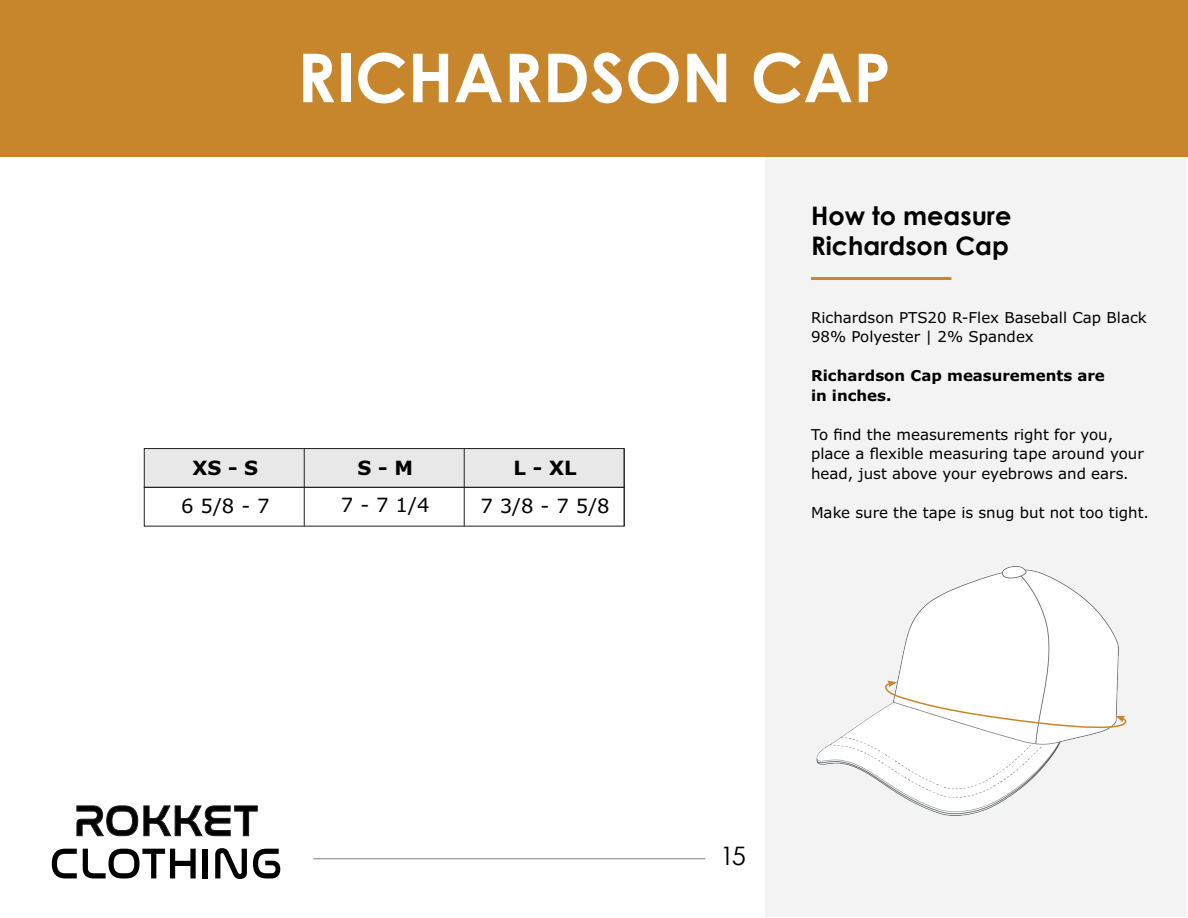
<style>
.page{position:relative;width:1188px;height:918px;background:#fff}
.page>*{position:absolute;margin:0;border:0;box-sizing:border-box;transform-origin:0 0}
.t1{font:700 67.5px "Century Gothic";color:#fff}
.t2{font:700 25.5px/30px "Century Gothic";color:#000}
.t3{font:25.5px "Century Gothic";color:#000}
.t4{font:19.65px "Verdana Pro";color:#000}
.t5{font:700 19.65px "Verdana Pro";color:#000}
.t6{font:15px/19.5px "Verdana Pro";color:#000}
.t7{font:700 15px/19.5px "Verdana Pro";color:#000}
</style>
<div class="page">
<hr style="left:313px;top:859px;width:392px;height:1px;background:#7d817e">
<div style="left:1px;top:0;width:1187px;height:157px;background:#c7862b"></div>
<div style="left:765px;top:157px;width:422px;height:760px;background:#f3f3f3"></div>
<svg style="left:76px;top:805px;width:182px;height:32px"></svg>
<svg style="left:52px;top:849px;width:25px;height:29px"></svg>
<svg style="left:83px;top:849px;width:113px;height:29px"></svg>
<div style="left:203px;top:849px;width:5px;height:29px;background:#000"></div>
<svg style="left:215px;top:848px;width:32px;height:31px"></svg>
<svg style="left:253px;top:849px;width:27px;height:29px"></svg>
<hr style="left:811px;top:277px;width:140px;height:3px;background:#c7862e">
<div style="left:144px;top:449px;width:480px;height:38px;background:#e8e8e8"></div>
<div style="left:144px;top:448px;width:481px;height:40px;border:1px solid #221f20"></div>
<div style="left:144px;top:487px;width:481px;height:40px;border:1px solid #221f20"></div>
<hr style="left:304px;top:449px;width:1px;height:77px;background:#221f20">
<hr style="left:464px;top:449px;width:1px;height:77px;background:#221f20">
<hr style="left:624px;top:449px;width:1px;height:77px;background:#221f20">
<img style="left:817px;top:567px;width:301px;height:249px">
<svg style="left:884px;top:681px;width:243px;height:55px"></svg>
<h1 class="t1" style="left:297px;top:35px;width:595px">RICHARDSON CAP</h1>
<h3 class="t5" style="left:193px;top:455px;width:67px">XS - S</h3>
<h3 class="t4" style="left:181px;top:493px;width:90px">6 5/8 - 7</h3>
<h3 class="t4" style="left:341px;top:492px;width:90px">7 - 7 1/4</h3>
<h3 class="t4" style="left:480px;top:493px;width:131px">7 3/8 - 7 5/8</h3>
<h3 class="t5" style="left:358px;top:455px;width:57px">S - M</h3>
<h3 class="t5" style="left:514px;top:455px;width:64px">L - XL</h3>
<h2 class="t2" style="left:811px;top:200px;width:202px">How to measure<br>Richardson Cap</h2>
<p class="t6" style="left:811px;top:308px;width:337px">Richardson PTS20 R-Flex Baseball Cap Black<br>98% Polyester | 2% Spandex</p>
<p class="t7" style="left:811px;top:366px;width:295px">Richardson Cap measurements are in inches.</p>
<p class="t6" style="left:811px;top:425px;width:334px">To find the measurements right for you, place a flexible measuring tape around your head, just above your eyebrows and ears.</p>
<p class="t6" style="left:811px;top:503px;width:340px">Make sure the tape is snug but not too tight.</p>
<h2 class="t3" style="left:720px;top:838px;width:27px">15</h2>
</div>
